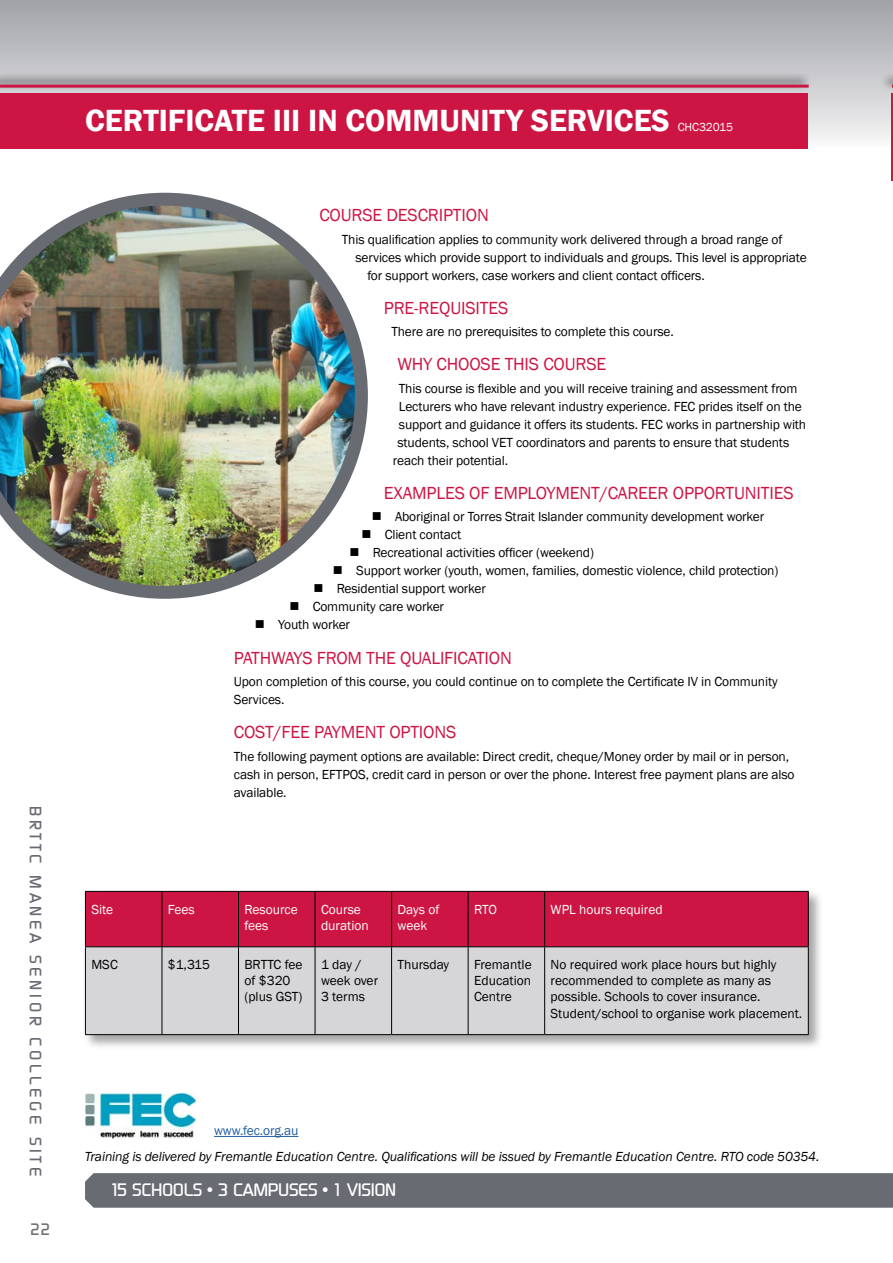
<style>
.page{position:relative;width:893px;height:1263px;background:#fff}
.page>*{position:absolute;margin:0;border:0;box-sizing:border-box;transform-origin:0 0}
.t1{font:600 31.5px "Franklin Gothic";color:#fff}
.t2{font:18px "Franklin Gothic";letter-spacing:-.01em;color:#cd1543}
.t3{font:500 18px "Continuum";letter-spacing:-.02em;color:#fff}
.t4{font:500 16.5px "Continuum";letter-spacing:.22em;color:#696b73}
.t5{font:500 16.5px "Continuum";color:#6d6e71}
.t6{font:13.5px/16.2px "Franklin Gothic";letter-spacing:-.01em;color:#000}
.t7{font:italic 13.5px "Franklin Gothic";letter-spacing:-.01em;color:#000}
.t8{font:13.5px/16.2px "Franklin Gothic";color:#fff}
.t9{font:13.5px "Franklin Gothic";letter-spacing:-.01em;color:#215e9e}
.t10{font:12px "Franklin Gothic";letter-spacing:-.01em;color:#fff}
.s1{font-family:"Bahamas Plain";font-weight:400}
</style>
<div class="page">
<div style="left:0;top:0;width:893px;height:149px;background:linear-gradient(to bottom,#9fa0a7,#f7f7f7)"></div>
<div style="left:85px;top:1173px;width:808px;height:35px;background:#696b73"></div>
<img style="left:0;top:193px;width:368px;height:406px">
<div style="left:0;top:94px;width:808px;height:55px;background:#cd1543"></div>
<div style="left:0;top:73px;width:812px;height:18px;background:#000;opacity:.75"></div>
<hr style="left:0;top:85px;width:809px;height:3px;background:#cd1543">
<div style="left:84px;top:889px;width:739px;height:160px;background:#000;opacity:.35"></div>
<div style="left:86px;top:892px;width:722px;height:54px;background:#cd1543"></div>
<div style="left:86px;top:947px;width:722px;height:87px;background:#d6d6d9"></div>
<hr style="left:85px;top:891px;width:77px;height:1px;background:#000">
<hr style="left:85px;top:892px;width:1px;height:54px;background:#000">
<hr style="left:162px;top:891px;width:76px;height:1px;background:#000">
<hr style="left:162px;top:892px;width:1px;height:54px;background:#000">
<hr style="left:238px;top:891px;width:77px;height:1px;background:#000">
<hr style="left:238px;top:892px;width:1px;height:54px;background:#000">
<hr style="left:315px;top:891px;width:77px;height:1px;background:#000">
<hr style="left:315px;top:892px;width:1px;height:54px;background:#000">
<hr style="left:392px;top:891px;width:76px;height:1px;background:#000">
<hr style="left:391px;top:892px;width:1px;height:54px;background:#000">
<hr style="left:468px;top:891px;width:77px;height:1px;background:#000">
<hr style="left:468px;top:892px;width:1px;height:54px;background:#000">
<hr style="left:545px;top:891px;width:264px;height:1px;background:#000">
<hr style="left:544px;top:892px;width:1px;height:54px;background:#000">
<hr style="left:808px;top:892px;width:1px;height:54px;background:#000">
<hr style="left:85px;top:946px;width:77px;height:1px;background:#000">
<hr style="left:85px;top:947px;width:1px;height:87px;background:#000">
<hr style="left:162px;top:946px;width:76px;height:1px;background:#000">
<hr style="left:162px;top:947px;width:1px;height:87px;background:#000">
<hr style="left:238px;top:946px;width:77px;height:1px;background:#000">
<hr style="left:238px;top:947px;width:1px;height:87px;background:#000">
<hr style="left:315px;top:946px;width:77px;height:1px;background:#000">
<hr style="left:315px;top:947px;width:1px;height:87px;background:#000">
<hr style="left:392px;top:946px;width:76px;height:1px;background:#000">
<hr style="left:391px;top:947px;width:1px;height:87px;background:#000">
<hr style="left:468px;top:946px;width:77px;height:1px;background:#000">
<hr style="left:468px;top:947px;width:1px;height:87px;background:#000">
<hr style="left:545px;top:946px;width:264px;height:1px;background:#000">
<hr style="left:544px;top:947px;width:1px;height:87px;background:#000">
<hr style="left:808px;top:947px;width:1px;height:87px;background:#000">
<hr style="left:85px;top:1034px;width:77px;height:1px;background:#000">
<hr style="left:162px;top:1034px;width:76px;height:1px;background:#000">
<hr style="left:238px;top:1034px;width:77px;height:1px;background:#000">
<hr style="left:315px;top:1034px;width:77px;height:1px;background:#000">
<hr style="left:392px;top:1034px;width:76px;height:1px;background:#000">
<hr style="left:468px;top:1034px;width:77px;height:1px;background:#000">
<hr style="left:545px;top:1034px;width:264px;height:1px;background:#000">
<hr style="left:214px;top:1136px;width:84px;height:1px;background:#215e9e">
<img style="left:86px;top:1093px;width:110px;height:45px">
<div style="left:880px;top:73px;width:13px;height:18px;background:#000;opacity:.75"></div>
<hr style="left:892px;top:94px;width:1px;height:87px;background:#cd1543">
<p class="t4" style="left:46px;top:806px;width:372px;rotate:90deg">BRTTC MANEA SENIOR COLLEGE SITE</p>
<p class="t5" style="left:30px;top:1218px;width:22px">22</p>
<h1 class="t1" style="left:85px;top:101px;width:586px">CERTIFICATE III IN COMMUNITY SERVICES</h1>
<p class="t10" style="left:678px;top:120px;width:57px">CHC32015</p>
<h2 class="t2" style="left:319px;top:204px;width:171px">COURSE DESCRIPTION</h2>
<p class="t6" style="left:342px;top:231px;width:442px">This qualification applies to community work delivered through a broad range of</p>
<p class="t6" style="left:355px;top:249px;width:453px">services which provide support to individuals and groups. This level is appropriate</p>
<p class="t6" style="left:367px;top:267px;width:339px">for support workers, case workers and client contact officers.</p>
<h2 class="t2" style="left:384px;top:297px;width:126px">PRE-REQUISITES</h2>
<p class="t6" style="left:391px;top:324px;width:284px">There are no prerequisites to complete this course.</p>
<h2 class="t2" style="left:397px;top:353px;width:210px">WHY CHOOSE THIS COURSE</h2>
<p class="t6" style="left:399px;top:380px;width:400px">This course is flexible and you will receive training and assessment from</p>
<p class="t6" style="left:399px;top:398px;width:405px">Lecturers who have relevant industry experience. FEC prides itself on the</p>
<p class="t6" style="left:399px;top:416px;width:409px">support and guidance it offers its students. FEC works in partnership with</p>
<p class="t6" style="left:397px;top:434px;width:393px">students, school VET coordinators and parents to ensure that students</p>
<p class="t6" style="left:393px;top:452px;width:117px">reach their potential.</p>
<h2 class="t2" style="left:384px;top:482px;width:411px">EXAMPLES OF EMPLOYMENT/CAREER OPPORTUNITIES</h2>
<p class="t6" style="left:372px;top:509px;width:394px">■ Aboriginal or Torres Strait Islander community development worker</p>
<p class="t6" style="left:361px;top:527px;width:101px">■ Client contact</p>
<p class="t6" style="left:349px;top:545px;width:246px">■ Recreational activities officer (weekend)</p>
<p class="t6" style="left:333px;top:563px;width:447px">■ Support worker (youth, women, families, domestic violence, child protection)</p>
<p class="t6" style="left:313px;top:581px;width:174px">■ Residential support worker</p>
<p class="t6" style="left:289px;top:599px;width:156px">■ Community care worker</p>
<p class="t6" style="left:255px;top:617px;width:97px">■ Youth worker</p>
<h2 class="t2" style="left:234px;top:646px;width:280px">PATHWAYS FROM THE QUALIFICATION</h2>
<p class="t6" style="left:234px;top:673px;width:545px;line-height:18px">Upon completion of this course, you could continue on to complete the Certificate IV in Community<br>Services.</p>
<h2 class="t2" style="left:234px;top:721px;width:224px">COST/FEE PAYMENT OPTIONS</h2>
<p class="t6" style="left:234px;top:747px;width:562px;line-height:18px">The following payment options are available: Direct credit, cheque/Money order by mail or in person, cash in person, EFTPOS, credit card in person or over the phone. Interest free payment plans are also available.</p>
<p class="t8" style="left:91px;top:901px;width:23px">Site</p>
<p class="t8" style="left:168px;top:901px;width:28px">Fees</p>
<p class="t8" style="left:244px;top:901px;width:55px">Resource fees</p>
<p class="t8" style="left:321px;top:901px;width:49px">Course duration</p>
<p class="t8" style="left:398px;top:901px;width:43px">Days of week</p>
<p class="t8" style="left:474px;top:901px;width:24px">RTO</p>
<p class="t8" style="left:551px;top:901px;width:114px">WPL hours required</p>
<p class="t6" style="left:91px;top:957px;width:28px">MSC</p>
<p class="t6" style="left:168px;top:957px;width:44px">$1,315</p>
<p class="t6" style="left:244px;top:957px;width:60px">BRTTC fee of $320 (plus GST)</p>
<p class="t6" style="left:321px;top:957px;width:59px">1 day / week over<br>3 terms</p>
<p class="t6" style="left:398px;top:957px;width:53px">Thursday</p>
<p class="t6" style="left:474px;top:957px;width:59px;text-align:justify">Fremantle Education Centre</p>
<p class="t6" style="left:551px;top:957px;width:253px">No required work place hours but highly recommended to complete as many as possible. Schools to cover insurance.<br>Student/school to organise work placement.</p>
<p class="t9" style="left:214px;top:1122px;width:86px">www.fec.org.au</p>
<p class="t7" style="left:85px;top:1148px;width:736px">Training is delivered by Fremantle Education Centre. Qualifications will be issued by Fremantle Education Centre. RTO code 50354.</p>
<h2 class="t3" style="left:110px;top:1177px;width:288px"><span class="s1">1</span>5 SCHOOLS • 3 CAMPUSES • <span class="s1">1</span> VISION</h2>
</div>
